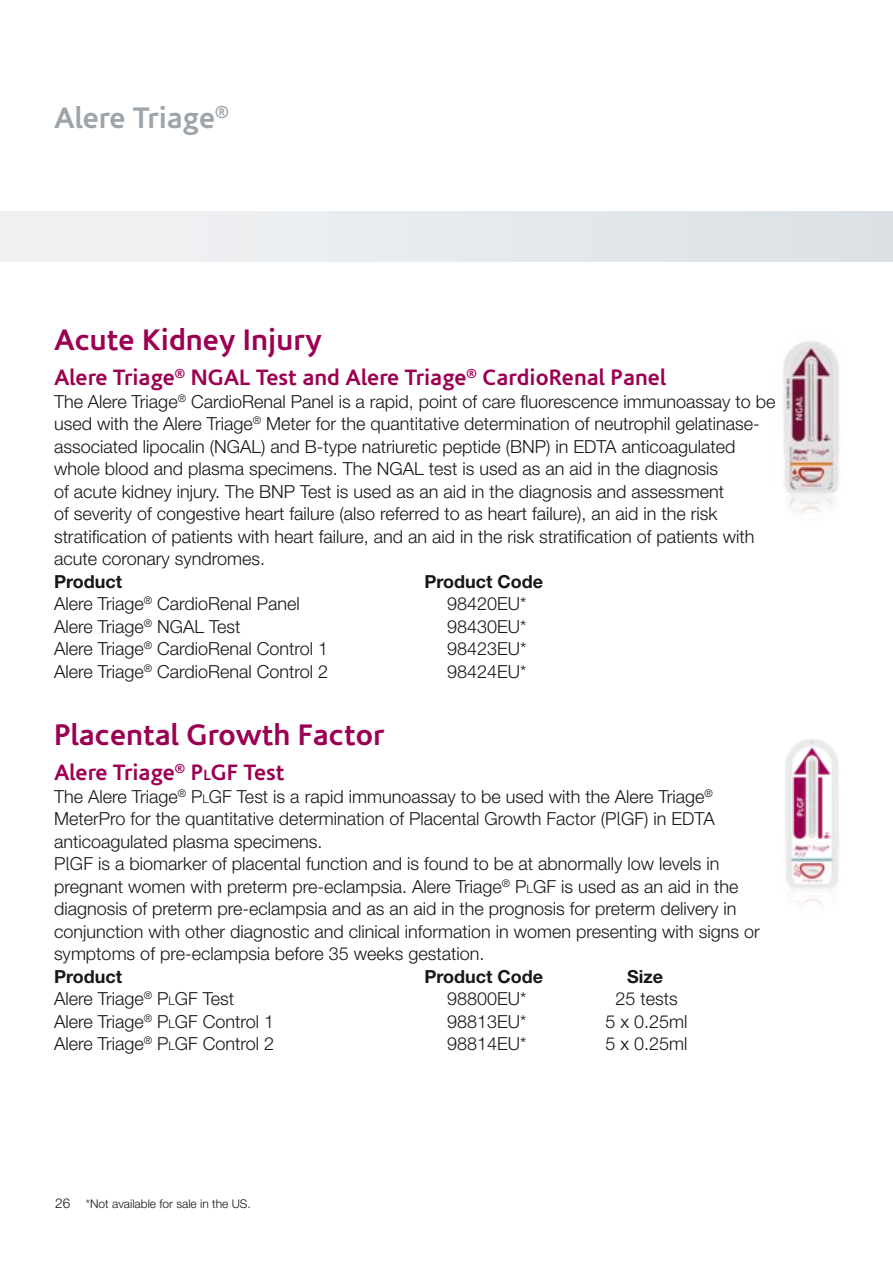
<style>
.page{position:relative;width:893px;height:1263px;background:#fff}
.page>*{position:absolute;margin:0;border:0;box-sizing:border-box;transform-origin:0 0}
.t1{font:700 30px "Corisande OT";color:#9c0052}
.t2{font:700 30px "Corisande OT";color:#9da5ab}
.t3{font:700 22.5px "Corisande OT";color:#9c0052}
.t4{font:300 18px/22.5px "Helvetica Neue LT Std";color:#171715}
.t5{font:700 18px "Helvetica Neue LT Std";color:#171715}
.t6{font:300 13.5px "Helvetica Neue LT Std";color:#171715}
.t7{font:300 12px "Helvetica Neue LT Std";color:#171715}
.s1{font-size:15px}
.s2{font-size:12px}
.s3{font-family:"Corisande OT"}
</style>
<div class="page">
<div style="left:0;top:212px;width:893px;height:49px;background:#e7ebed"></div>
<img style="left:783px;top:337px;width:57px;height:156px">
<img style="left:785px;top:739px;width:54px;height:167px">
<img style="left:789px;top:493px;width:45px;height:23px">
<img style="left:785px;top:885px;width:54px;height:7px">
<h1 class="t2" style="left:54px;top:101px;width:177px">Alere Triage<sup>®</sup></h1>
<h1 class="t1" style="left:54px;top:322px;width:269px">Acute Kidney Injury</h1>
<p class="t3" style="left:54px;top:364px;width:614px">Alere Triage<sup>®</sup> NGAL Test and Alere Triage<sup>®</sup> CardioRenal Panel</p>
<p class="t4" style="left:54px;top:389px;width:723px">The Alere Triage<sup>®</sup> CardioRenal Panel is a rapid, point of care fluorescence immunoassay to be used with the Alere Triage<sup>®</sup> Meter for the quantitative determination of neutrophil gelatinase&shy;associated lipocalin (NGAL) and B-type natriuretic peptide (BNP) in EDTA anticoagulated whole blood and plasma specimens. The NGAL test is used as an aid in the diagnosis<br>of acute kidney injury. The BNP Test is used as an aid in the diagnosis and assessment<br>of severity of congestive heart failure (also referred to as heart failure), an aid in the risk stratification of patients with heart failure, and an aid in the risk stratification of patients with acute coronary syndromes.</p>
<p class="t5" style="left:54px;top:570px;width:70px">Product</p>
<p class="t5" style="left:424px;top:570px;width:120px">Product Code</p>
<p class="t4" style="left:54px;top:592px;width:247px">Alere Triage<sup>®</sup> CardioRenal Panel</p>
<p class="t4" style="left:447px;top:592px;width:81px">98420EU*</p>
<p class="t4" style="left:54px;top:614px;width:188px">Alere Triage<sup>®</sup> NGAL Test</p>
<p class="t4" style="left:447px;top:614px;width:81px">98430EU*</p>
<p class="t4" style="left:54px;top:637px;width:276px">Alere Triage<sup>®</sup> CardioRenal Control 1</p>
<p class="t4" style="left:447px;top:637px;width:81px">98423EU*</p>
<p class="t4" style="left:54px;top:659px;width:276px">Alere Triage<sup>®</sup> CardioRenal Control 2</p>
<p class="t4" style="left:447px;top:659px;width:81px">98424EU*</p>
<h1 class="t1" style="left:54px;top:717px;width:332px">Placental Growth Factor</h1>
<p class="t3" style="left:54px;top:760px;width:232px">Alere Triage<sup>®</sup> P<span class="s1">L</span>GF Test</p>
<p class="t4" style="left:54px;top:785px;width:707px">The Alere Triage<sup>®</sup> P<span class="s2">L</span>GF Test is a rapid immunoassay to be used with the Alere Triage<sup>® </sup>MeterPro for the quantitative determination of Placental Growth Factor (P<span class="s3">l</span>GF) in EDTA anticoagulated plasma specimens.<br>P<span class="s3">l</span>GF is a biomarker of placental function and is found to be at abnormally low levels in pregnant women with preterm pre-eclampsia. Alere Triage<sup>®</sup> P<span class="s2">L</span>GF is used as an aid in the diagnosis of preterm pre-eclampsia and as an aid in the prognosis for preterm delivery in conjunction with other diagnostic and clinical information in women presenting with signs or symptoms of pre-eclampsia before 35 weeks gestation.</p>
<p class="t5" style="left:54px;top:965px;width:70px">Product</p>
<p class="t5" style="left:424px;top:965px;width:120px">Product Code</p>
<p class="t5" style="left:627px;top:965px;width:37px">Size</p>
<p class="t4" style="left:54px;top:987px;width:182px">Alere Triage<sup>®</sup> P<span class="s2">L</span>GF Test</p>
<p class="t4" style="left:447px;top:987px;width:81px">98800EU*</p>
<p class="t4" style="left:615px;top:987px;width:64px">25 tests</p>
<p class="t4" style="left:54px;top:1010px;width:222px">Alere Triage<sup>®</sup> P<span class="s2">L</span>GF Control 1</p>
<p class="t4" style="left:447px;top:1010px;width:81px">98813EU*</p>
<p class="t4" style="left:605px;top:1010px;width:84px">5 x 0.25ml</p>
<p class="t4" style="left:54px;top:1032px;width:222px">Alere Triage<sup>®</sup> P<span class="s2">L</span>GF Control 2</p>
<p class="t4" style="left:447px;top:1032px;width:81px">98814EU*</p>
<p class="t4" style="left:605px;top:1032px;width:84px">5 x 0.25ml</p>
<p class="t6" style="left:55px;top:1195px;width:17px">26</p>
<p class="t7" style="left:86px;top:1196px;width:166px">*Not available for sale in the US.</p>
</div>
